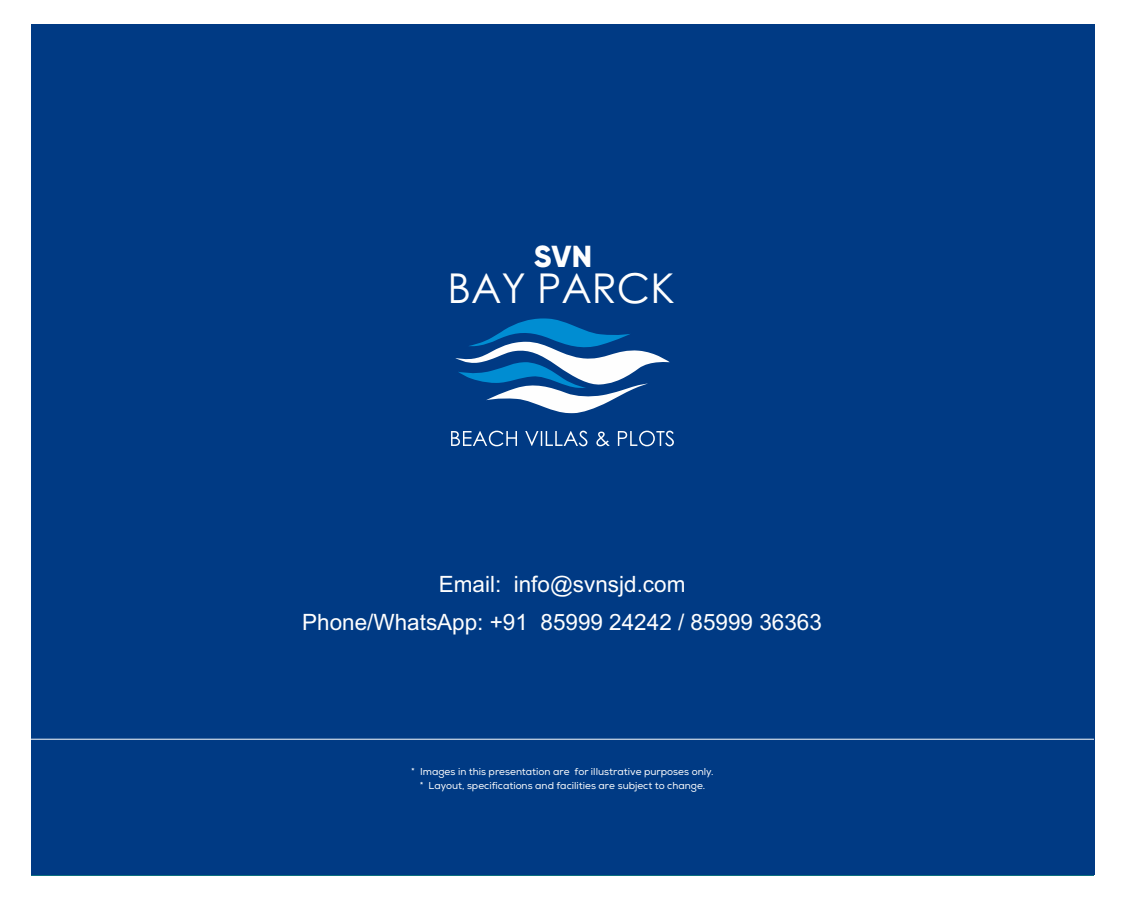
<style>
.page{position:relative;width:1125px;height:900px;background:#fff}
.page>*{position:absolute;margin:0;border:0;box-sizing:border-box;transform-origin:0 0}
.t1{font:41.12px "Century Gothic";color:#fefefe}
.t2{font:800 30.38px "Gilroy";color:#fefefe}
.t3{font:22.5px/37.8px "Arial";color:#fefefe;text-align:center}
.t4{font:10px/13.6px "Nexa W01";color:#fefefe;text-align:center}
</style>
<div class="page">
<div style="left:31px;top:25px;width:1063px;height:850px;background:#003a84"></div>
<hr style="left:31px;top:739px;width:1063px;height:1px;background:#fefefe">
<svg style="left:455px;top:318px;width:215px;height:95px"></svg>
<svg style="left:451px;top:431px;width:223px;height:15px"></svg>
<h2 class="t2" style="left:534px;top:242px;width:60px">SVN</h2>
<h1 class="t1" style="left:447px;top:272px;width:229px">BAY PARCK</h1>
<h3 class="t3" style="left:302px;top:568px;width:521px">Email: info@svnsjd.com<br>Phone/WhatsApp: +91 85999 24242 / 85999 36363</h3>
<p class="t4" style="left:411px;top:765px;width:304px">* Images in this presentation are for illustrative purposes only. * Layout, specifications and facilities are subject to change.</p>
</div>
